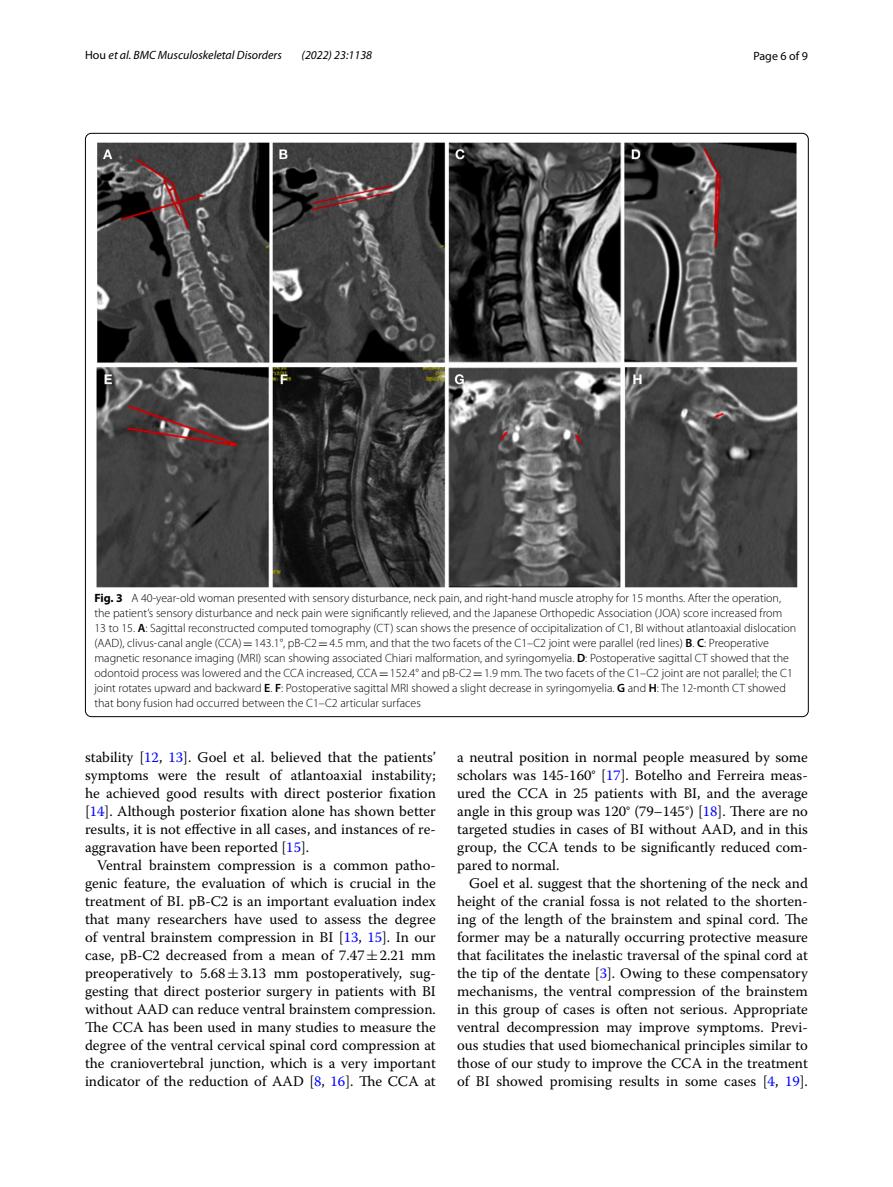
<style>
.page{position:relative;width:893px;height:1187px;background:#fff}
.page>*{position:absolute;margin:0;border:0;box-sizing:border-box;transform-origin:0 0}
.t1{font:14.7px/18px "Warnock Pro";color:#000;text-align:justify}
.t2{font:300 12px/15px "Myriad Pro";color:#000}
.t3{font:italic 12px "Myriad Pro";color:#000}
.t4{font:12px "Myriad Pro";color:#000}
.s1{font-style:normal}
.s2{font-weight:700}
.s3{font-weight:600}
.s4{font-family:"MTSY";font-weight:400}
.s5{color:#00f}
.s6{font-family:"MTSY"}
</style>
<div class="page">
<img style="left:97px;top:142px;width:700px;height:445px">
<p class="t3" style="left:85px;top:48px;width:198px"><span class="s1">Hou</span> et al. BMC Musculoskeletal Disorders</p>
<p class="t3" style="left:302px;top:48px;width:72px">(2022) 23:1138</p>
<p class="t4" style="left:753px;top:48px;width:56px">Page 6 of 9</p>
<p class="t2" style="left:94px;top:591px;width:703px"><span class="s2">Fig. 3</span> A 40-year-old woman presented with sensory disturbance, neck pain, and right-hand muscle atrophy for 15 months. After the operation, the patient’s sensory disturbance and neck pain were significantly relieved, and the Japanese Orthopedic Association (JOA) score increased from 13 to 15. <span class="s3">A</span>: Sagittal reconstructed computed tomography (CT) scan shows the presence of occipitalization of C1, BI without atlantoaxial dislocation (AAD), clivus-canal angle (CCA)<span class="s4">=</span>143.1°, pB-C2<span class="s4">=</span>4.5 mm, and that the two facets of the C1–C2 joint were parallel (red lines) <span class="s3">B</span>. <span class="s3">C</span>: Preoperative magnetic resonance imaging (MRI) scan showing associated Chiari malformation, and syringomyelia. <span class="s3">D</span>: Postoperative sagittal CT showed that the odontoid process was lowered and the CCA increased, CCA<span class="s4">=</span>152.4° and pB-C2<span class="s4">=</span>1.9 mm. The two facets of the C1–C2 joint are not parallel; the C1 joint rotates upward and backward <span class="s3">E</span>. <span class="s3">F</span>: Postoperative sagittal MRI showed a slight decrease in syringomyelia. <span class="s3">G</span> and <span class="s3">H</span>: The 12-month CT showed that bony fusion had occurred between the C1–C2 articular surfaces</p>
<p class="t1" style="left:85px;top:747px;width:352px">stability [<span class="s5">12</span>, <span class="s5">13</span>]. Goel et al. believed that the patients’ symptoms were the result of atlantoaxial instability; he achieved good results with direct posterior fixation [<span class="s5">14</span>]. Although posterior fixation alone has shown better results, it is not effective in all cases, and instances of re&shy;aggravation have been reported [<span class="s5">15</span>].</p>
<p class="t1" style="left:85px;top:855px;width:352px;text-indent:12px">Ventral brainstem compression is a common patho&shy;genic feature, the evaluation of which is crucial in the treatment of BI. pB-C2 is an important evaluation index that many researchers have used to assess the degree of ventral brainstem compression in BI [<span class="s5">13</span>, <span class="s5">15</span>]. In our case, pB-C2 decreased from a mean of 7.47<span class="s6">±</span>2.21 mm preoperatively to 5.68<span class="s6">±</span>3.13 mm postoperatively, sug&shy;gesting that direct posterior surgery in patients with BI without AAD can reduce ventral brainstem compression.<br>The CCA has been used in many studies to measure the degree of the ventral cervical spinal cord compression at the craniovertebral junction, which is a very important indicator of the reduction of AAD [<span class="s5">8</span>, <span class="s5">16</span>]. The CCA at</p>
<p class="t1" style="left:457px;top:747px;width:352px">a neutral position in normal people measured by some scholars was 145-160° [<span class="s5">17</span>]. Botelho and Ferreira meas&shy;ured the CCA in 25 patients with BI, and the average angle in this group was 120° (79–145°) [<span class="s5">18</span>]. There are no targeted studies in cases of BI without AAD, and in this group, the CCA tends to be significantly reduced com&shy;pared to normal.</p>
<p class="t1" style="left:457px;top:873px;width:352px;text-indent:12px">Goel et al. suggest that the shortening of the neck and height of the cranial fossa is not related to the shorten&shy;ing of the length of the brainstem and spinal cord. The former may be a naturally occurring protective measure that facilitates the inelastic traversal of the spinal cord at the tip of the dentate [<span class="s5">3</span>]. Owing to these compensatory mechanisms, the ventral compression of the brainstem in this group of cases is often not serious. Appropriate ventral decompression may improve symptoms. Previ&shy;ous studies that used biomechanical principles similar to those of our study to improve the CCA in the treatment of BI showed promising results in some cases [<span class="s5">4</span>, <span class="s5">19</span>].</p>
</div>
